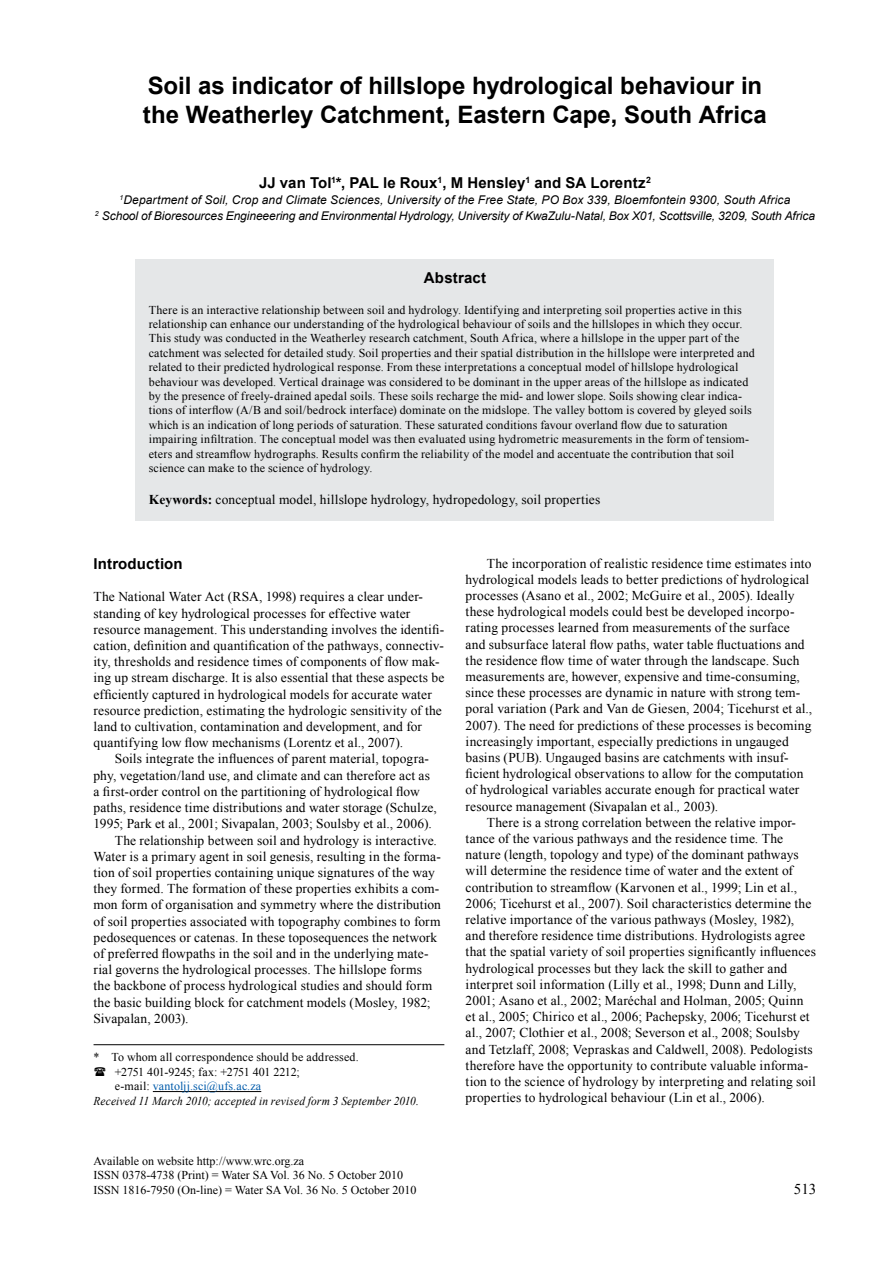
<style>
.page{position:relative;width:893px;height:1263px;background:#fff}
.page>*{position:absolute;margin:0;border:0;box-sizing:border-box;transform-origin:0 0}
.t1{font:700 24px/28.8px "Arial";color:#000}
.t2{font:700 15px "Arial";letter-spacing:.01em;color:#000}
.t3{font:15px "Times New Roman";color:#000}
.t4{font:13.5px/16.2px "Times New Roman";letter-spacing:.01em;color:#000}
.t5{font:12px/14.4px "Times New Roman";letter-spacing:.01em;color:#000}
.t6{font:italic 12px/16.2px "Arial";color:#000;text-align:center}
.t7{font:italic 12px "Times New Roman";letter-spacing:.01em;color:#000;scale:.95 1}
.t8{font:12px "Times New Roman";letter-spacing:-.01em;color:#000}
.t9{font:12px "Times New Roman";letter-spacing:.015em;color:#005baa}
.s1{font-weight:700}
.s2{color:#000}
.s3{font-style:italic}
</style>
<div class="page">
<div style="left:135px;top:259px;width:638px;height:262px;background:#e5e7e8"></div>
<hr style="left:153px;top:1091px;width:108px;height:1px;background:#000">
<hr style="left:94px;top:1044px;width:350px;height:1px;background:#000">
<h1 class="t1" style="left:143px;top:72px;width:625px">Soil as indicator of hillslope hydrological behaviour in the Weatherley Catchment, Eastern Cape, South Africa</h1>
<p class="t2" style="left:259px;top:172px;width:393px">JJ van Tol<sup>1</sup>*, PAL le Roux<sup>1</sup>, M Hensley<sup>1</sup> and SA Lorentz<sup>2</sup></p>
<p class="t6" style="left:95px;top:192px;width:721px"><sup>1</sup>Department of Soil, Crop and Climate Sciences, University of the Free State, PO Box 339, Bloemfontein 9300, South Africa<br><sup>2</sup> School of Bioresources Engineeering and Environmental Hydrology, University of KwaZulu-Natal, Box X01, Scottsville, 3209, South Africa</p>
<p class="t2" style="left:424px;top:268px;width:64px">Abstract</p>
<p class="t5" style="left:149px;top:302px;width:608px">There is an interactive relationship between soil and hydrology. Identifying and interpreting soil properties active in this relationship can enhance our understanding of the hydrological behaviour of soils and the hillslopes in which they occur.<br>This study was conducted in the Weatherley research catchment, South Africa, where a hillslope in the upper part of the catchment was selected for detailed study. Soil properties and their spatial distribution in the hillslope were interpreted and related to their predicted hydrological response. From these interpretations a conceptual model of hillslope hydrological behaviour was developed. Vertical drainage was considered to be dominant in the upper areas of the hillslope as indicated by the presence of freely-drained apedal soils. These soils recharge the mid- and lower slope. Soils showing clear indica&shy;tions of interflow (A/B and soil/bedrock interface) dominate on the midslope. The valley bottom is covered by gleyed soils which is an indication of long periods of saturation. These saturated conditions favour overland flow due to saturation impairing infiltration. The conceptual model was then evaluated using hydrometric measurements in the form of tensiom&shy;eters and streamflow hydrographs. Results confirm the reliability of the model and accentuate the contribution that soil science can make to the science of hydrology.</p>
<p class="t4" style="left:149px;top:492px;width:453px"><span class="s1">Keywords:</span> conceptual model, hillslope hydrology, hydropedology, soil properties</p>
<p class="t2" style="left:94px;top:554px;width:91px">Introduction</p>
<p class="t4" style="left:94px;top:589px;width:352px">The National Water Act (RSA, 1998) requires a clear under&shy;standing of key hydrological processes for effective water resource management. This understanding involves the identifi&shy;cation, definition and quantification of the pathways, connectiv&shy;ity, thresholds and residence times of components of flow mak&shy;ing up stream discharge. It is also essential that these aspects be efficiently captured in hydrological models for accurate water resource prediction, estimating the hydrologic sensitivity of the land to cultivation, contamination and development, and for quantifying low flow mechanisms (Lorentz et al., 2007).</p>
<p class="t4" style="left:115px;top:751px;width:316px">Soils integrate the influences of parent material, topogra-</p>
<p class="t4" style="left:94px;top:767px;width:338px">phy, vegetation/land use, and climate and can therefore act as</p>
<p class="t4" style="left:94px;top:783px;width:328px">a first-order control on the partitioning of hydrological flow</p>
<p class="t4" style="left:94px;top:799px;width:345px">paths, residence time distributions and water storage (Schulze,</p>
<p class="t4" style="left:94px;top:815px;width:340px">1995; Park et al., 2001; Sivapalan, 2003; Soulsby et al., 2006).</p>
<p class="t4" style="left:115px;top:832px;width:324px">The relationship between soil and hydrology is interactive.</p>
<p class="t4" style="left:94px;top:848px;width:349px">Water is a primary agent in soil genesis, resulting in the forma-</p>
<p class="t4" style="left:94px;top:864px;width:343px">tion of soil properties containing unique signatures of the way</p>
<p class="t4" style="left:94px;top:880px;width:347px">they formed. The formation of these properties exhibits a com-</p>
<p class="t4" style="left:94px;top:896px;width:349px">mon form of organisation and symmetry where the distribution</p>
<p class="t4" style="left:94px;top:913px;width:349px">of soil properties associated with topography combines to form</p>
<p class="t4" style="left:94px;top:929px;width:345px">pedosequences or catenas. In these toposequences the network</p>
<p class="t4" style="left:94px;top:945px;width:337px">of preferred flowpaths in the soil and in the underlying mate-</p>
<p class="t4" style="left:94px;top:961px;width:330px">rial governs the hydrological processes. The hillslope forms</p>
<p class="t4" style="left:94px;top:977px;width:340px">the backbone of process hydrological studies and should form</p>
<p class="t4" style="left:94px;top:994px;width:339px">the basic building block for catchment models (Mosley, 1982;</p>
<p class="t4" style="left:94px;top:1010px;width:97px">Sivapalan, 2003).</p>
<p class="t5" style="left:94px;top:1050px;width:267px">* To whom all correspondence should be addressed.</p>
<p class="t8" style="left:115px;top:1064px;width:187px">+2751 401-9245; fax: +2751 401 2212;</p>
<p class="t9" style="left:115px;top:1078px;width:148px"><span class="s2">e-mail:</span> vantoljj.sci@ufs.ac.za</p>
<p class="t7" style="left:94px;top:1092px;width:344px">Received 11 March 2010; accepted in revised form 3 September 2010.</p>
<p class="t5" style="left:94px;top:1153px;width:324px">Available on website http://www.wrc.org.za<br>ISSN 0378-4738 (Print) = Water SA Vol. 36 No. 5 October 2010<br>ISSN 1816-7950 (On-line) = Water SA Vol. 36 No. 5 October 2010</p>
<p class="t4" style="left:466px;top:555px;width:348px;text-indent:21px">The incorporation of realistic residence time estimates into hydrological models leads to better predictions of hydrological processes (Asano et al., 2002; McGuire et al., 2005). Ideally these hydrological models could best be developed incorpo&shy;rating processes learned from measurements of the surface and subsurface lateral flow paths, water table fluctuations and the residence flow time of water through the landscape. Such measurements are, however, expensive and time-consuming, since these processes are dynamic in nature with strong tem&shy;poral variation (Park and Van de Giesen, 2004; Ticehurst et al., 2007). The need for predictions of these processes is becoming increasingly important, especially predictions in ungauged basins (PUB). Ungauged basins are catchments with insuf&shy;ficient hydrological observations to allow for the computation of hydrological variables accurate enough for practical water resource management (Sivapalan et al.<span class="s3">,</span> 2003).</p>
<p class="t4" style="left:466px;top:814px;width:352px;text-indent:21px">There is a strong correlation between the relative impor&shy;tance of the various pathways and the residence time. The nature (length, topology and type) of the dominant pathways will determine the residence time of water and the extent of contribution to streamflow (Karvonen et al., 1999; Lin et al., 2006; Ticehurst et al., 2007). Soil characteristics determine the relative importance of the various pathways (Mosley, 1982), and therefore residence time distributions. Hydrologists agree that the spatial variety of soil properties significantly influences hydrological processes but they lack the skill to gather and interpret soil information (Lilly et al., 1998; Dunn and Lilly, 2001; Asano et al., 2002; Maréchal and Holman, 2005; Quinn et al., 2005; Chirico et al., 2006; Pachepsky, 2006; Ticehurst et al., 2007; Clothier et al., 2008; Severson et al., 2008; Soulsby and Tetzlaff, 2008; Vepraskas and Caldwell, 2008). Pedologists therefore have the opportunity to contribute valuable informa&shy;tion to the science of hydrology by interpreting and relating soil properties to hydrological behaviour (Lin et al., 2006).</p>
<p class="t3" style="left:794px;top:1179px;width:24px">513</p>
</div>
